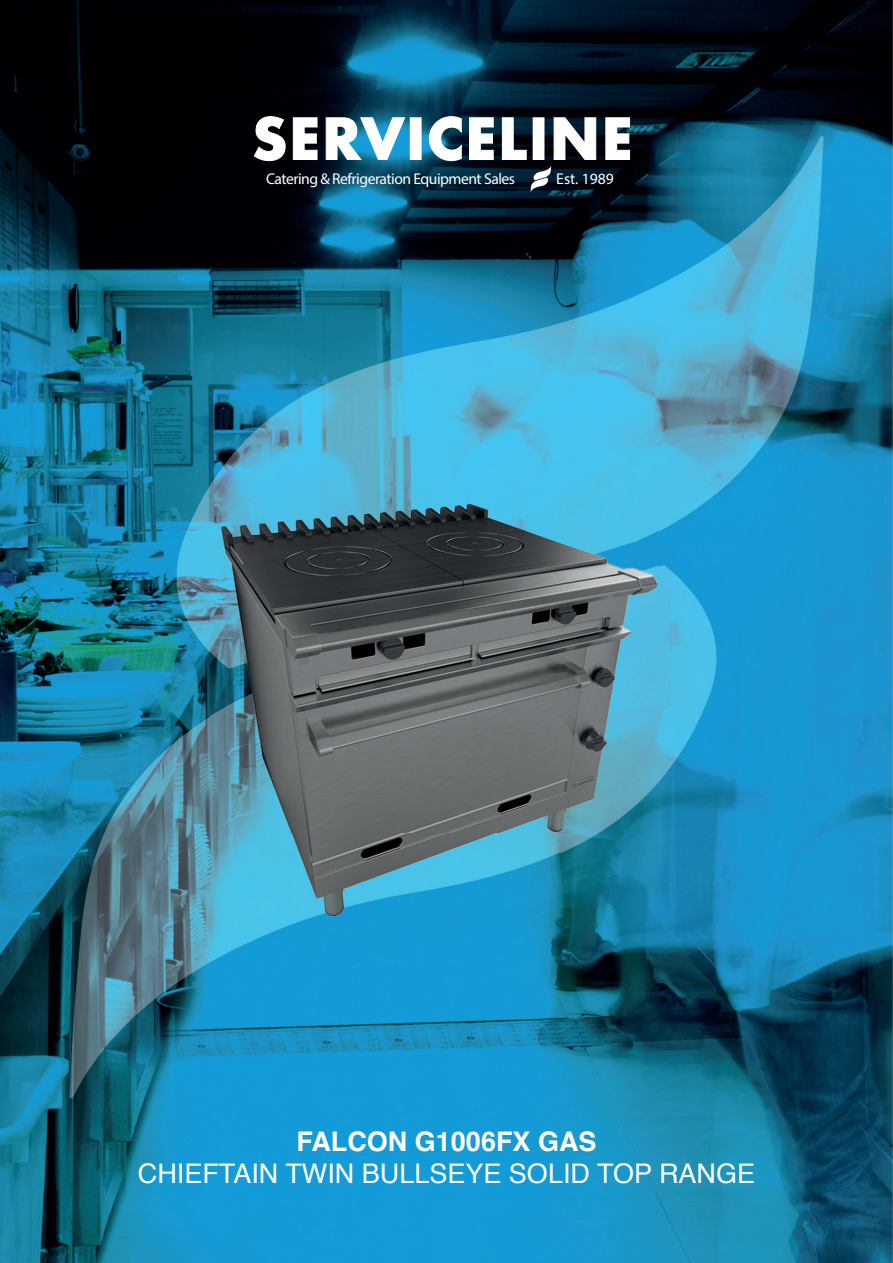
<style>
.page{position:relative;width:893px;height:1263px;background:#fff}
.page>*{position:absolute;margin:0;border:0;box-sizing:border-box;transform-origin:0 0}
.t1{font:700 55.2px "Futura";letter-spacing:.025em;color:#fff}
.t2{font:27px "Helvetica";color:#fff}
.t3{font:700 27px "Helvetica";color:#fff}
.t4{font:15.6px "Futura";letter-spacing:-.03em;color:#fff}
</style>
<div class="page">
<img style="left:0;top:0;width:893px;height:1263px">
<svg style="left:254px;top:116px;width:31px;height:45px"></svg>
<svg style="left:293px;top:117px;width:24px;height:43px"></svg>
<svg style="left:326px;top:117px;width:79px;height:43px"></svg>
<div style="left:410px;top:118px;width:11px;height:42px;border:1px solid #fff"></div>
<svg style="left:429px;top:116px;width:33px;height:45px"></svg>
<svg style="left:469px;top:117px;width:25px;height:43px"></svg>
<svg style="left:502px;top:117px;width:25px;height:43px"></svg>
<svg style="left:554px;top:117px;width:42px;height:43px"></svg>
<svg style="left:605px;top:117px;width:25px;height:43px"></svg>
<svg style="left:531px;top:166px;width:20px;height:26px"></svg>
<img style="left:211px;top:486px;width:448px;height:448px">
<h1 class="t1" style="left:252px;top:99px;width:383px">SERVICELINE</h1>
<p class="t4" style="left:266px;top:169px;width:251px">Catering &amp; Refrigeration Equipment Sales</p>
<p class="t4" style="left:556px;top:169px;width:59px">Est. 1989</p>
<h2 class="t3" style="left:296px;top:1119px;width:302px">FALCON G1006FX GAS</h2>
<h2 class="t2" style="left:138px;top:1153px;width:619px">CHIEFTAIN TWIN BULLSEYE SOLID TOP RANGE</h2>
</div>
